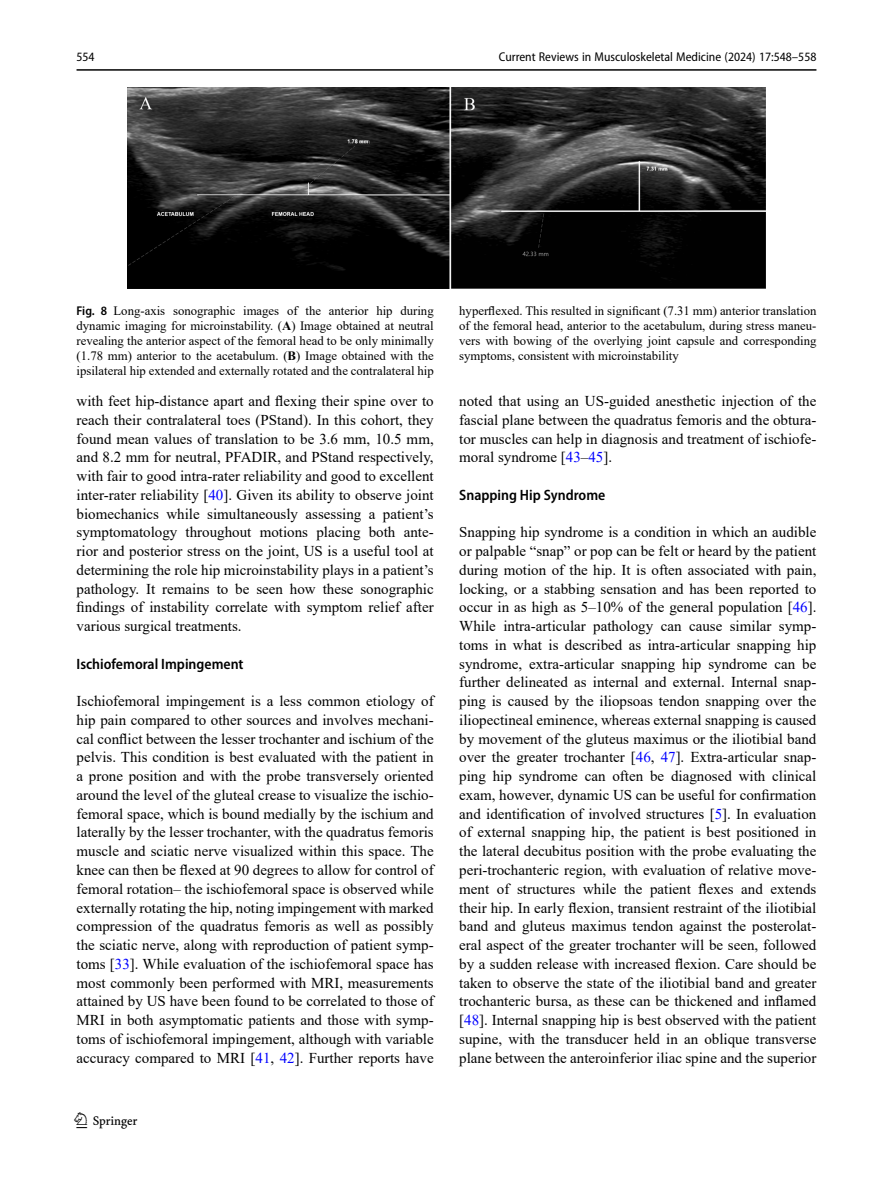
<style>
.page{position:relative;width:893px;height:1187px;background:#fff}
.page>*{position:absolute;margin:0;border:0;box-sizing:border-box;transform-origin:0 0}
.t1{font:22.5px "Springnew";color:#000}
.Body_Text{font:15px/18.8px "Times New Roman";color:#000;text-align:justify}
.Body_Text_Indent{font:15px/18.8px "Times New Roman";color:#000;text-align:justify}
.Head_3{font:600 semi-condensed 15px "Myriad Pro";color:#000}
.Figure_Caption{font:12.75px/15px "Times New Roman";color:#000;text-align:justify}
.t2{font:semi-condensed 12.75px "Myriad Pro";color:#000}
.s1{font-family:"Myriad Pro";font-weight:600;font-stretch:semi-condensed}
.s2{font-weight:700}
.s3{color:#00f}
</style>
<div class="page">
<hr style="left:77px;top:69px;width:739px;height:2px;background:#000">
<img style="left:128px;top:87px;width:637px;height:201px">
<p class="t2" style="left:77px;top:49px;width:20px">554</p>
<p class="t2" style="left:499px;top:49px;width:319px">Current Reviews in Musculoskeletal Medicine (2024) 17:548–558</p>
<p class="Figure_Caption" style="left:77px;top:303px;width:359px"><span class="s1">Fig. 8</span> Long-axis sonographic images of the anterior hip during dynamic imaging for microinstability. (<span class="s2">A</span>) Image obtained at neutral revealing the anterior aspect of the femoral head to be only minimally (1.78 mm) anterior to the acetabulum. (<span class="s2">B</span>) Image obtained with the ipsilateral hip extended and externally rotated and the contralateral hip</p>
<p class="Figure_Caption" style="left:459px;top:303px;width:359px">hyperflexed. This resulted in significant (7.31 mm) anterior translation of the femoral head, anterior to the acetabulum, during stress maneu&shy;vers with bowing of the overlying joint capsule and corresponding symptoms, consistent with microinstability</p>
<p class="Body_Text_Indent" style="left:77px;top:391px;width:359px">with feet hip-distance apart and flexing their spine over to reach their contralateral toes (PStand). In this cohort, they found mean values of translation to be 3.6 mm, 10.5 mm, and 8.2 mm for neutral, PFADIR, and PStand respectively, with fair to good intra-rater reliability and good to excellent inter-rater reliability [<span class="s3">40</span>]. Given its ability to observe joint biomechanics while simultaneously assessing a patient’s symptomatology throughout motions placing both ante&shy;rior and posterior stress on the joint, US is a useful tool at determining the role hip microinstability plays in a patient’s pathology. It remains to be seen how these sonographic findings of instability correlate with symptom relief after various surgical treatments.</p>
<p class="Head_3" style="left:77px;top:655px;width:169px">Ischiofemoral Impingement</p>
<p class="Body_Text" style="left:77px;top:691px;width:359px">Ischiofemoral impingement is a less common etiology of hip pain compared to other sources and involves mechani&shy;cal conflict between the lesser trochanter and ischium of the pelvis. This condition is best evaluated with the patient in a prone position and with the probe transversely oriented around the level of the gluteal crease to visualize the ischio&shy;femoral space, which is bound medially by the ischium and laterally by the lesser trochanter, with the quadratus femoris muscle and sciatic nerve visualized within this space. The knee can then be flexed at 90 degrees to allow for control of femoral rotation– the ischiofemoral space is observed while externally rotating the hip, noting impingement with marked compression of the quadratus femoris as well as possibly the sciatic nerve, along with reproduction of patient symp&shy;toms [<span class="s3">33</span>]. While evaluation of the ischiofemoral space has most commonly been performed with MRI, measurements attained by US have been found to be correlated to those of MRI in both asymptomatic patients and those with symp&shy;toms of ischiofemoral impingement, although with variable accuracy compared to MRI [<span class="s3">41</span>, <span class="s3">42</span>]. Further reports have</p>
<h1 class="t1" style="left:77px;top:1107px;width:63px">1 3</h1>
<p class="Body_Text" style="left:459px;top:391px;width:359px">noted that using an US-guided anesthetic injection of the fascial plane between the quadratus femoris and the obtura&shy;tor muscles can help in diagnosis and treatment of ischiofe&shy;moral syndrome [<span class="s3">43</span>–<span class="s3">45</span>].</p>
<p class="Head_3" style="left:459px;top:486px;width:148px">Snapping Hip Syndrome</p>
<p class="Body_Text" style="left:459px;top:522px;width:359px">Snapping hip syndrome is a condition in which an audible or palpable “snap” or pop can be felt or heard by the patient during motion of the hip. It is often associated with pain, locking, or a stabbing sensation and has been reported to occur in as high as 5–10% of the general population [<span class="s3">46</span>].<br>While intra-articular pathology can cause similar symp&shy;toms in what is described as intra-articular snapping hip syndrome, extra-articular snapping hip syndrome can be further delineated as internal and external. Internal snap&shy;ping is caused by the iliopsoas tendon snapping over the iliopectineal eminence, whereas external snapping is caused by movement of the gluteus maximus or the iliotibial band over the greater trochanter [<span class="s3">46</span>, <span class="s3">47</span>]. Extra-articular snap&shy;ping hip syndrome can often be diagnosed with clinical exam, however, dynamic US can be useful for confirmation and identification of involved structures [<span class="s3">5</span>]. In evaluation of external snapping hip, the patient is best positioned in the lateral decubitus position with the probe evaluating the peri-trochanteric region, with evaluation of relative move&shy;ment of structures while the patient flexes and extends their hip. In early flexion, transient restraint of the iliotibial band and gluteus maximus tendon against the posterolat&shy;eral aspect of the greater trochanter will be seen, followed by a sudden release with increased flexion. Care should be taken to observe the state of the iliotibial band and greater trochanteric bursa, as these can be thickened and inflamed [<span class="s3">48</span>]. Internal snapping hip is best observed with the patient supine, with the transducer held in an oblique transverse plane between the anteroinferior iliac spine and the superior</p>
</div>
